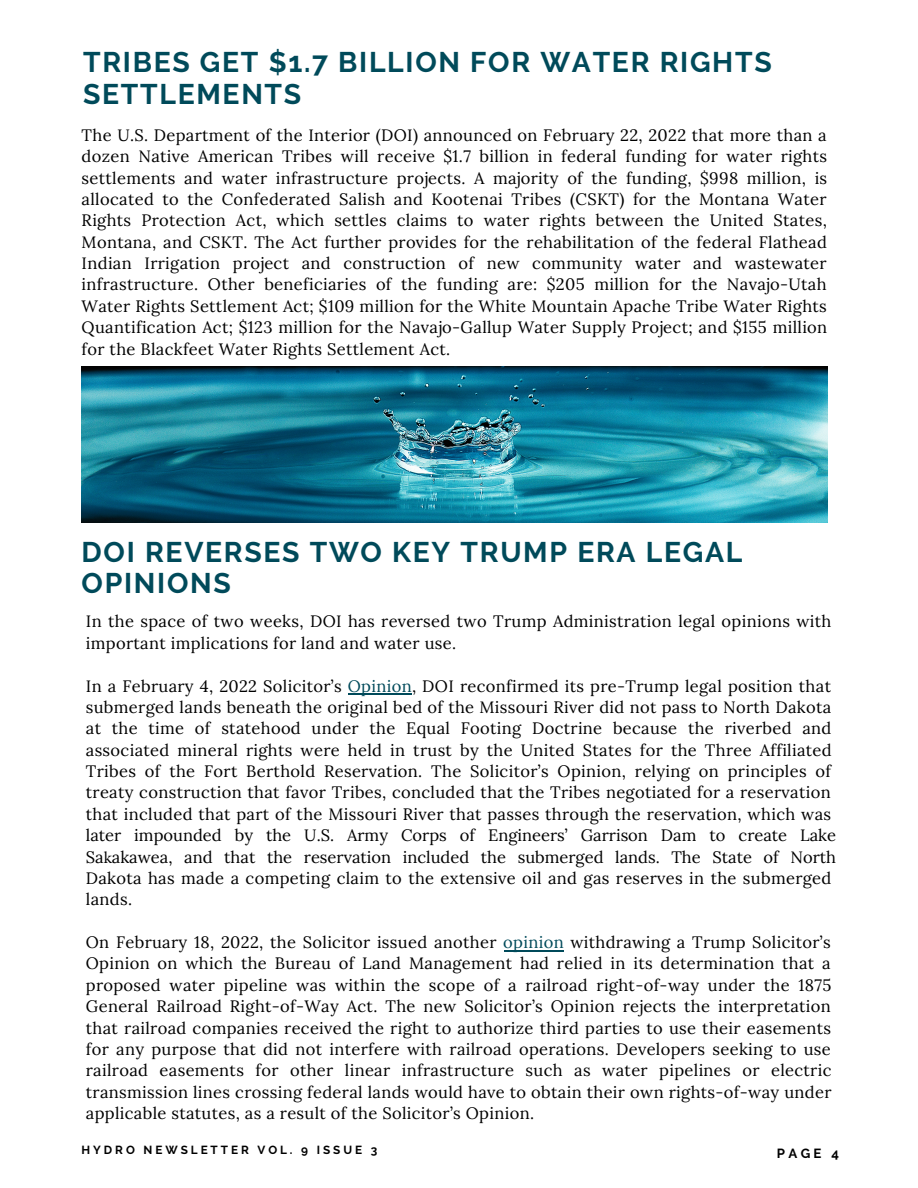
<style>
.page{position:relative;width:918px;height:1188px;background:#fff}
.page>*{position:absolute;margin:0;border:0;box-sizing:border-box;transform-origin:0 0}
.t1{font:700 28.35px/31.5px "Raleway";letter-spacing:.06em;color:#004a5a}
.t2{font:16.5px/21.3px "Lora";letter-spacing:.02em;color:#000}
.t3{font:700 13.2px "Raleway";color:#000}
.t4{font:700 11.7px "Raleway";letter-spacing:.25em;color:#000}
.s1{color:#004a5a}
.s2{font-family:"Minion Pro"}
</style>
<div class="page">
<img style="left:82px;top:367px;width:746px;height:156px">
<hr style="left:348px;top:694px;width:63px;height:1px;background:#004a5a">
<hr style="left:504px;top:950px;width:59px;height:1px;background:#004a5a">
<p class="t1" style="left:83px;top:46px;width:690px">TRIBES GET $1.7 BILLION FOR WATER RIGHTS<br>SETTLEMENTS</p>
<p class="t2" style="left:82px;top:124px;width:747px;text-align:justify">The U.S. Department of the Interior (DOI) announced on February 22, 2022 that more than a dozen Native American Tribes will receive $1.7 billion in federal funding for water rights settlements and water infrastructure projects. A majority of the funding, $998 million, is allocated to the Confederated Salish and Kootenai Tribes (CSKT) for the Montana Water Rights Protection Act, which settles claims to water rights between the United States, Montana, and CSKT. The Act further provides for the rehabilitation of the federal Flathead Indian Irrigation project and construction of new community water and wastewater infrastructure. Other beneficiaries of the funding are: $205 million for the Navajo-Utah Water Rights Settlement Act; $109 million for the White Mountain Apache Tribe Water Rights Quantification Act; $123 million for the Navajo-Gallup Water Supply Project; and $155 million for the Blackfeet Water Rights Settlement Act.</p>
<p class="t1" style="left:82px;top:536px;width:662px">DOI REVERSES TWO KEY TRUMP ERA LEGAL<br>OPINIONS</p>
<p class="t2" style="left:86px;top:611px;width:747px">In the space of two weeks, DOI has reversed two Trump Administration legal opinions with important implications for land and water use.</p>
<p class="t2" style="left:86px;top:675px;width:752px">In a February 4, 2022 Solicitor’s <span class="s1">Opinion</span>, DOI reconfirmed its pre-Trump legal position that submerged lands beneath the original bed of the Missouri River did not pass to North Dakota at the time of statehood under the Equal Footing Doctrine because the riverbed and associated mineral rights were held in trust by the United States for the Three Affiliated Tribes of the Fort Berthold Reservation. The Solicitor’s Opinion, relying on principles of treaty construction that favor Tribes, concluded that the Tribes negotiated for a reservation that included that part of the Missouri River that passes through the reservation, which was later impounded by the U.S. Army Corps of Engineers’ Garrison Dam to create Lake Sa<span class="s2">k</span>akawea, and that the reservation included the submerged lands. The State of North Dakota has made a competing claim to the extensive oil and gas reserves in the submerged lands.</p>
<p class="t2" style="left:86px;top:931px;width:747px;text-align:justify">On February 18, 2022, the Solicitor issued another <span class="s1">opinion</span> withdrawing a Trump Solicitor’s Opinion on which the Bureau of Land Management had relied in its determination that a proposed water pipeline was within the scope of a railroad right-of-way under the 1875<br>General Railroad Right-of-Way Act. The new Solicitor’s Opinion rejects the interpretation that railroad companies received the right to authorize third parties to use their easements for any purpose that did not interfere with railroad operations. Developers seeking to use railroad easements for other linear infrastructure such as water pipelines or electric transmission lines crossing federal lands would have to obtain their own rights-of-way under applicable statutes, as a result of the Solicitor’s Opinion.</p>
<p class="t4" style="left:82px;top:1143px;width:297px">HYDRO NEWSLETTER VOL. 9 ISSUE 3</p>
<p class="t3" style="left:777px;top:1146px;width:63px">PAGE 4</p>
</div>
